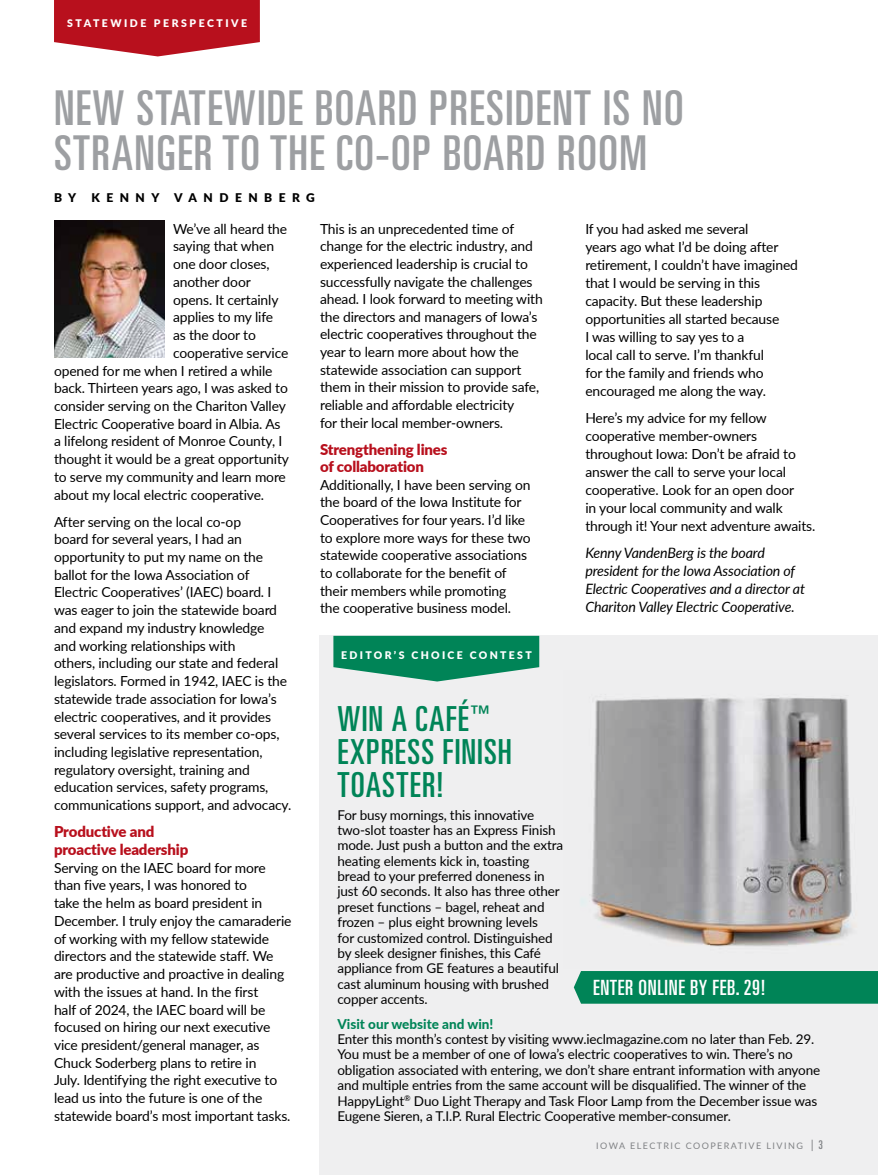
<style>
.page{position:relative;width:878px;height:1175px;background:#fff}
.page>*{position:absolute;margin:0;border:0;box-sizing:border-box;transform-origin:0 0}
.t1{font:ultra-condensed 48px/45px "Univers";letter-spacing:.03em;color:#9d9fa2}
.t2{font:ultra-condensed 34.5px/33px "Univers";letter-spacing:.035em;color:#008457}
.t3{font:ultra-condensed 21px "Univers";letter-spacing:.03em;color:#fff}
.t4{font:900 15px/17.7px "Lato";letter-spacing:-.01em;color:#b8101d}
.t5{font:italic 14.25px/18px "Lato";letter-spacing:-.01em;color:#000}
.t6{font:13.8px/17.7px "Lato";letter-spacing:-.01em;color:#000}
.t7{font:13.5px/15.5px "Lato";letter-spacing:-.01em;color:#000}
.t8{font:800 13.5px "Lato";color:#008457}
.t9{font:900 12px "Lato";letter-spacing:.54em;color:#000}
.t10{font:900 10.5px "Lato";letter-spacing:.22em;color:#fff}
.t11{font:900 10.5px "Lato";letter-spacing:.24em;color:#fff}
.t12{font:9px "Lato";letter-spacing:.16em;color:#808285}
.s1{font-size:12px}
.s2{font-family:"Univers";font-stretch:ultra-condensed;font-size:12px}
</style>
<div class="page">
<div style="left:320px;top:636px;width:558px;height:538px;background:#efeff0"></div>
<svg style="left:333px;top:636px;width:206px;height:45px;background:#24946e"></svg>
<div style="left:573px;top:971px;width:305px;height:32px;background:#008457"></div>
<img style="left:581px;top:697px;width:275px;height:250px">
<svg style="left:54px;top:0;width:206px;height:56px;background:#c02c38"></svg>
<img style="left:54px;top:220px;width:110px;height:138px">
<p class="t11" style="left:67px;top:15px;width:181px">STATEWIDE PERSPECTIVE</p>
<h1 class="t1" style="left:54px;top:85px;width:631px">NEW STATEWIDE BOARD PRESIDENT IS NO<br>STRANGER TO THE CO-OP BOARD ROOM</h1>
<p class="t9" style="left:54px;top:189px;width:24px">B Y</p>
<p class="t9" style="left:91px;top:189px;width:225px">KENNY VANDENBERG</p>
<p class="t6" style="left:585px;top:219px;width:214px">If you had asked me several<br>years ago what I’d be doing after retirement, I couldn’t have imagined that I would be serving in this capacity. But these leadership opportunities all started because<br>I was willing to say yes to a<br>local call to serve. I’m thankful<br>for the family and friends who encouraged me along the way.</p>
<p class="t6" style="left:585px;top:408px;width:231px">Here’s my advice for my fellow cooperative member-owners throughout Iowa: Don’t be afraid to answer the call to serve your local cooperative. Look for an open door<br>in your local community and walk through it! Your next adventure awaits.</p>
<p class="t5" style="left:585px;top:543px;width:221px">Kenny VandenBerg is the board president for the Iowa Association of Electric Cooperatives and a director at Chariton Valley Electric Cooperative.</p>
<p class="t6" style="left:173px;top:219px;width:116px">We’ve all heard the</p>
<p class="t6" style="left:173px;top:237px;width:103px">saying that when</p>
<p class="t6" style="left:173px;top:255px;width:98px">one door closes,</p>
<p class="t6" style="left:173px;top:272px;width:79px">another door</p>
<p class="t6" style="left:173px;top:290px;width:107px">opens. It certainly</p>
<p class="t6" style="left:173px;top:308px;width:102px">applies to my life</p>
<p class="t6" style="left:173px;top:326px;width:84px">as the door to</p>
<p class="t6" style="left:173px;top:343px;width:117px">cooperative service</p>
<p class="t6" style="left:54px;top:361px;width:220px">opened for me when I retired a while</p>
<p class="t6" style="left:54px;top:379px;width:235px">back. Thirteen years ago, I was asked to</p>
<p class="t6" style="left:54px;top:396px;width:233px">consider serving on the Chariton Valley</p>
<p class="t6" style="left:54px;top:414px;width:228px">Electric Cooperative board in Albia. As</p>
<p class="t6" style="left:54px;top:432px;width:230px">a lifelong resident of Monroe County, I</p>
<p class="t6" style="left:54px;top:450px;width:236px">thought it would be a great opportunity</p>
<p class="t6" style="left:54px;top:467px;width:233px">to serve my community and learn more</p>
<p class="t6" style="left:54px;top:485px;width:212px">about my local electric cooperative.</p>
<p class="t6" style="left:54px;top:512px;width:239px">After serving on the local co-op<br>board for several years, I had an opportunity to put my name on the ballot for the Iowa Association of Electric Cooperatives’ (IAEC) board. I was eager to join the statewide board and expand my industry knowledge<br>and working relationships with<br>others, including our state and federal legislators. Formed in 1942, IAEC is the statewide trade association for Iowa’s electric cooperatives, and it provides several services to its member co-ops, including legislative representation, regulatory oversight, training and education services, safety programs, communications support, and advocacy.</p>
<p class="t4" style="left:54px;top:822px;width:136px">Productive and proactive leadership</p>
<p class="t6" style="left:54px;top:858px;width:239px">Serving on the IAEC board for more than five years, I was honored to<br>take the helm as board president in December. I truly enjoy the camaraderie of working with my fellow statewide directors and the statewide staff. We are productive and proactive in dealing with the issues at hand. In the first<br>half of 2024, the IAEC board will be focused on hiring our next executive vice president/general manager, as Chuck Soderberg plans to retire in<br>July. Identifying the right executive to lead us into the future is one of the statewide board’s most important tasks.</p>
<p class="t6" style="left:320px;top:219px;width:224px">This is an unprecedented time of change for the electric industry, and experienced leadership is crucial to successfully navigate the challenges ahead. I look forward to meeting with the directors and managers of Iowa’s electric cooperatives throughout the year to learn more about how the statewide association can support them in their mission to provide safe, reliable and affordable electricity<br>for their local member-owners.</p>
<p class="t4" style="left:320px;top:439px;width:129px">Strengthening lines of collaboration</p>
<p class="t6" style="left:320px;top:475px;width:212px">Additionally, I have been serving on the board of the Iowa Institute for Cooperatives for four years. I’d like to explore more ways for these two statewide cooperative associations to collaborate for the benefit of their members while promoting<br>the cooperative business model.</p>
<p class="t10" style="left:341px;top:647px;width:192px">EDITOR’S CHOICE CONTEST</p>
<h2 class="t2" style="left:337px;top:702px;width:176px">WIN A CAFÉ<sup>™<br></sup>EXPRESS FINISH<br>TOASTER!</h2>
<p class="t7" style="left:337px;top:806px;width:227px">For busy mornings, this innovative two-slot toaster has an Express Finish mode. Just push a button and the extra heating elements kick in, toasting bread to your preferred doneness in just 60 seconds. It also has three other preset functions – bagel, reheat and frozen – plus eight browning levels<br>for customized control. Distinguished by sleek designer finishes, this Café appliance from GE features a beautiful cast aluminum housing with brushed copper accents.</p>
<p class="t8" style="left:337px;top:1013px;width:157px">Visit our website and win!</p>
<p class="t7" style="left:337px;top:1031px;width:484px">Enter this month’s contest by visiting www.ieclmagazine.com no later than Feb. 29.<br>You must be a member of one of Iowa’s electric cooperatives to win. There’s no obligation associated with entering, we don’t share entrant information with anyone and multiple entries from the same account will be disqualified. The winner of the HappyLight<sup>®</sup> Duo Light Therapy and Task Floor Lamp from the December issue was Eugene Sieren, a T.I.P. Rural Electric Cooperative member-consumer.</p>
<h3 class="t3" style="left:593px;top:976px;width:174px">ENTER ONLINE BY FEB. 29!</h3>
<p class="t12" style="left:596px;top:1139px;width:227px">IOWA ELECTRIC COOPERATIVE LIVING <span class="s1">|</span> <span class="s2">3</span></p>
</div>
